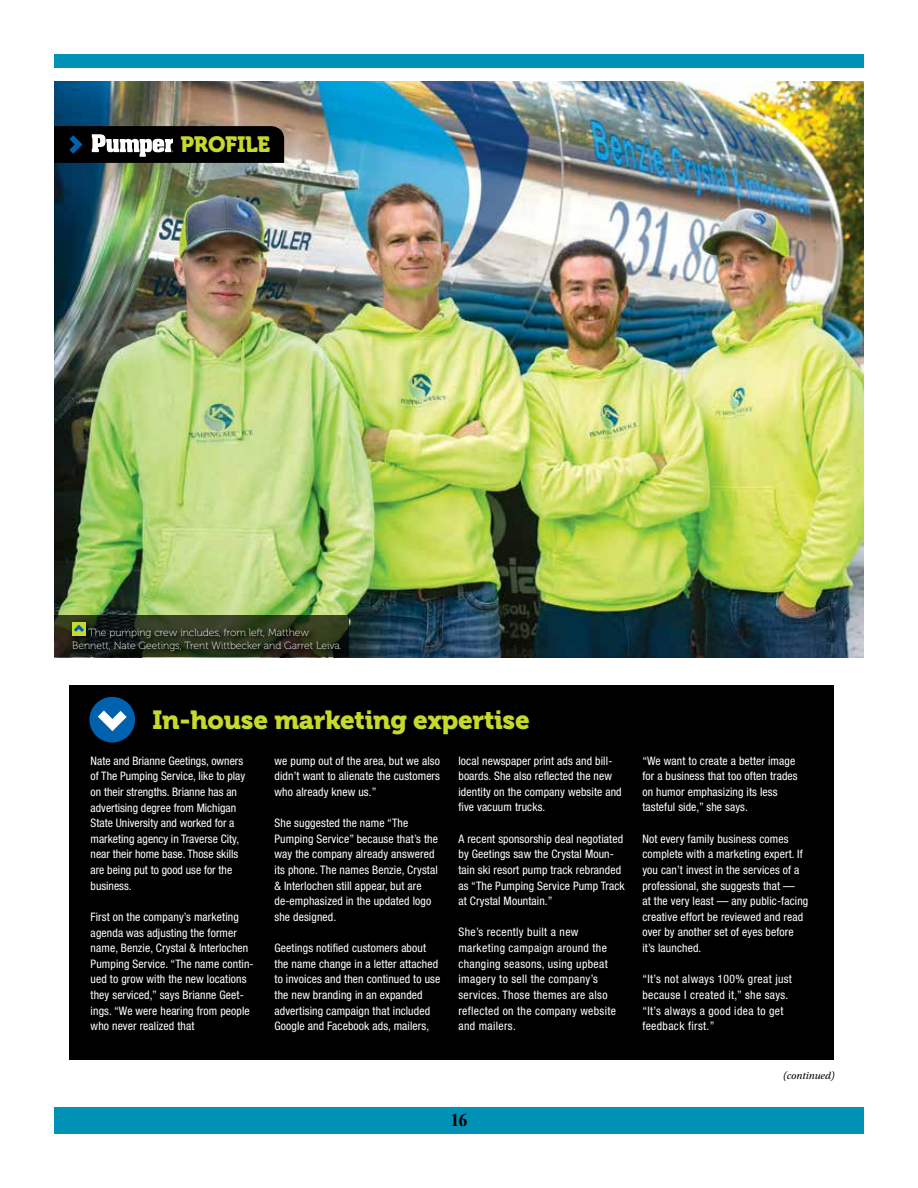
<style>
.page{position:relative;width:918px;height:1188px;background:#fff}
.page>*{position:absolute;margin:0;border:0;box-sizing:border-box;transform-origin:0 0}
.t1{font:26.1px "Museo 900";letter-spacing:-.01em;color:#c6d92d}
.t2{font:21.9px "Museo 900";letter-spacing:-.01em;color:#c6d92d}
.t3{font:700 18px "Times New Roman";color:#000}
.t4{font:condensed 11.7px/15.6px "Helvetica Neue LT Std";letter-spacing:.01em;color:#fff}
.t5{font:condensed 11.7px/15.6px "Helvetica Neue LT Std";letter-spacing:.03em;color:#fff}
.t6{font:10.35px/13px "Museo 100";color:#fff}
.t7{font:italic 10.35px "Utopia Std";color:#000}
</style>
<div class="page">
<div style="left:54px;top:1107px;width:810px;height:27px;background:#0091b7"></div>
<div style="left:54px;top:54px;width:810px;height:14px;background:#0091b7"></div>
<img style="left:54px;top:81px;width:810px;height:576px">
<div style="left:69px;top:685px;width:765px;height:375px;background:#000"></div>
<div style="left:89px;top:697px;width:46px;height:46px;background:#0061af;border-radius:50%"></div>
<svg style="left:98px;top:711px;width:29px;height:20px"></svg>
<svg style="left:54px;top:126px;width:230px;height:37px;background:#1c1d1e"></svg>
<div style="left:54px;top:616px;width:295px;height:41px;background:linear-gradient(to bottom,#394022,#261515)"></div>
<div style="left:68px;top:618px;width:281px;height:41px;background:#000;opacity:.9"></div>
<div style="left:72px;top:622px;width:14px;height:14px;background:#c6d92d"></div>
<svg style="left:74px;top:625px;width:10px;height:7px"></svg>
<h2 class="t2" style="left:180px;top:132px;width:91px">PROFILE</h2>
<p class="t6" style="left:72px;top:626px;width:271px;text-indent:16px">The pumping crew includes, from left, Matthew<br>Bennett, Nate Geetings, Trent Wittbecker and Garret Leiva.</p>
<h1 class="t1" style="left:153px;top:705px;width:379px">In-house marketing expertise</h1>
<p class="t4" style="left:91px;top:753px;width:156px">Nate and Brianne Geetings, owners of The Pumping Service, like to play on their strengths. Brianne has an advertising degree from Michigan<br>State University and worked for a marketing agency in Traverse City, near their home base. Those skills are being put to good use for the business.</p>
<p class="t4" style="left:91px;top:909px;width:165px">First on the company’s marketing agenda was adjusting the former name, Benzie, Crystal &amp; Interlochen<br>Pumping Service. “The name contin&shy;ued to grow with the new locations they serviced,” says Brianne Geet&shy;ings. “We were hearing from people who never realized that</p>
<p class="t4" style="left:275px;top:753px;width:167px;text-align:justify">we pump out of the area, but we also didn’t want to alienate the customers who already knew us.”</p>
<p class="t4" style="left:275px;top:815px;width:165px">She suggested the name “The<br>Pumping Service” because that’s the way the company already answered its phone. The names Benzie, Crystal &amp; Interlochen still appear, but are de-emphasized in the updated logo she designed.</p>
<p class="t4" style="left:275px;top:940px;width:167px">Geetings notified customers about the name change in a letter attached to invoices and then continued to use the new branding in an expanded advertising campaign that included Google and Facebook ads, mailers,</p>
<p class="t4" style="left:458px;top:753px;width:165px">local newspaper print ads and bill&shy;boards. She also reflected the new identity on the company website and five vacuum trucks.</p>
<p class="t4" style="left:458px;top:831px;width:168px">A recent sponsorship deal negotiated by Geetings saw the Crystal Moun&shy;tain ski resort pump track rebranded as “The Pumping Service Pump Track at Crystal Mountain.”</p>
<p class="t5" style="left:458px;top:924px;width:159px">She’s recently built a new marketing campaign around the changing seasons, using upbeat imagery to sell the company’s services. Those themes are also reflected on the company website and mailers.</p>
<h3 class="t3" style="left:450px;top:1108px;width:19px">16</h3>
<p class="t4" style="left:642px;top:753px;width:157px">“We want to create a better image for a business that too often trades on humor emphasizing its less tasteful side,” she says.</p>
<p class="t4" style="left:642px;top:831px;width:167px">Not every family business comes complete with a marketing expert. If you can’t invest in the services of a professional, she suggests that —<br>at the very least — any public-facing creative effort be reviewed and read over by another set of eyes before it’s launched.</p>
<p class="t5" style="left:642px;top:971px;width:151px">“It’s not always 100% great just because I created it,” she says. “It’s always a good idea to get feedback first.”</p>
<p class="t7" style="left:783px;top:1070px;width:53px">(continued)</p>
</div>
